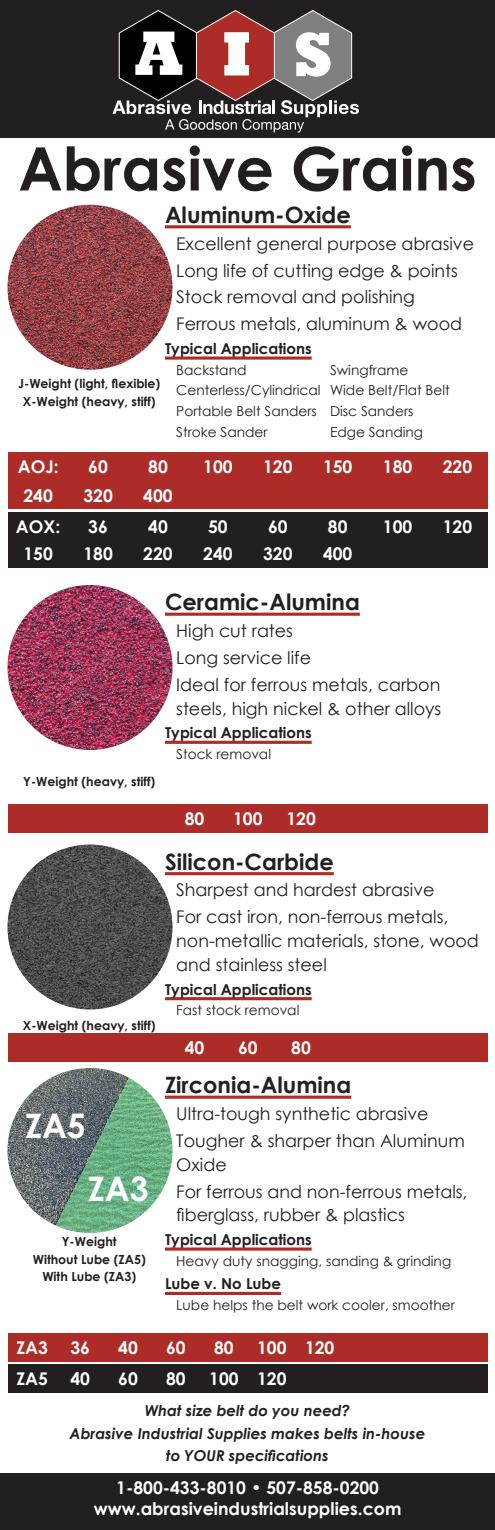
<style>
.page{position:relative;width:495px;height:1530px;background:#fff}
.page>*{position:absolute;margin:0;border:0;box-sizing:border-box;transform-origin:0 0}
.t1{font:700 60px "Century Gothic";color:#231f20}
.t2{font:700 33.75px "Century Gothic";color:#fff}
.t3{font:700 22.5px "Century Gothic";color:#231f20}
.t4{font:17.5px/23.8px "Century Gothic";color:#231f20}
.t5{font:700 17.5px/21px "Century Gothic";color:#fff;text-align:center}
.t6{font:700 15px "Century Gothic";color:#231f20}
.t7{font:italic 700 15px/22.5px "Century Gothic";color:#231f20;text-align:center}
.t8{font:13.75px "Century Gothic";color:#231f20}
.t9{font:700 12.5px/17.5px "Century Gothic";color:#231f20;text-align:center}
</style>
<div class="page">
<div style="left:0;top:0;width:495px;height:137px;background:#231f20"></div>
<svg style="left:112px;top:10px;width:247px;height:123px"></svg>
<img style="left:8px;top:205px;width:164px;height:165px;border-radius:82px">
<hr style="left:165px;top:225px;width:186px;height:3px;background:#ae2c28">
<hr style="left:165px;top:357px;width:147px;height:3px;background:#ae2c28">
<div style="left:8px;top:452px;width:480px;height:29px;background:#ae2c28"></div>
<div style="left:8px;top:481px;width:480px;height:28px;background:#ae2c28"></div>
<img style="left:8px;top:585px;width:164px;height:165px;border-radius:82px">
<hr style="left:165px;top:613px;width:195px;height:3px;background:#ae2c28">
<hr style="left:165px;top:741px;width:147px;height:3px;background:#ae2c28">
<div style="left:8px;top:804px;width:480px;height:28px;background:#ae2c28"></div>
<img style="left:8px;top:844px;width:164px;height:166px;border-radius:82px">
<hr style="left:165px;top:872px;width:169px;height:3px;background:#ae2c28">
<hr style="left:165px;top:997px;width:147px;height:3px;background:#ae2c28">
<div style="left:8px;top:1034px;width:480px;height:28px;background:#ae2c28"></div>
<div style="left:0;top:1474px;width:495px;height:56px;background:#231f20"></div>
<div style="left:8px;top:512px;width:480px;height:28px;background:#231f20"></div>
<div style="left:8px;top:540px;width:480px;height:28px;background:#231f20"></div>
<img style="left:8px;top:1068px;width:164px;height:165px;border-radius:82px">
<hr style="left:165px;top:1096px;width:186px;height:3px;background:#ae2c28">
<hr style="left:165px;top:1248px;width:147px;height:3px;background:#ae2c28">
<hr style="left:165px;top:1292px;width:116px;height:3px;background:#ae2c28">
<div style="left:8px;top:1364px;width:480px;height:28px;background:#231f20"></div>
<div style="left:8px;top:1333px;width:480px;height:29px;background:#ae2c28"></div>
<p class="t1" style="left:18px;top:123px;width:460px">Abrasive Grains</p>
<p class="t3" style="left:165px;top:198px;width:187px">Aluminum-Oxide</p>
<p class="t4" style="left:176px;top:231px;width:299px">Excellent general purpose abrasive</p>
<p class="t4" style="left:176px;top:258px;width:283px">Long life of cutting edge &amp; points</p>
<p class="t4" style="left:176px;top:285px;width:240px">Stock removal and polishing</p>
<p class="t4" style="left:176px;top:312px;width:287px">Ferrous metals, aluminum &amp; wood</p>
<p class="t6" style="left:165px;top:337px;width:148px">Typical Applications</p>
<p class="t8" style="left:176px;top:360px;width:72px">Backstand</p>
<p class="t8" style="left:330px;top:360px;width:80px">Swingframe</p>
<p class="t8" style="left:176px;top:381px;width:275px">Centerless/Cylindrical Wide Belt/Flat Belt</p>
<p class="t8" style="left:176px;top:401px;width:239px">Portable Belt Sanders Disc Sanders</p>
<p class="t8" style="left:176px;top:422px;width:93px">Stroke Sander</p>
<p class="t8" style="left:330px;top:422px;width:95px">Edge Sanding</p>
<p class="t9" style="left:18px;top:374px;width:144px">J-Weight (light, flexible)</p>
<p class="t9" style="left:23px;top:392px;width:134px">X-Weight (heavy, stiff)</p>
<p class="t5" style="left:18px;top:455px;width:42px">AOJ:</p>
<p class="t5" style="left:88px;top:455px;width:21px">60</p>
<p class="t5" style="left:148px;top:455px;width:21px">80</p>
<p class="t5" style="left:203px;top:455px;width:31px">100</p>
<p class="t5" style="left:263px;top:455px;width:31px">120</p>
<p class="t5" style="left:323px;top:455px;width:31px">150</p>
<p class="t5" style="left:383px;top:455px;width:31px">180</p>
<p class="t5" style="left:443px;top:455px;width:31px">220</p>
<p class="t5" style="left:24px;top:484px;width:31px">240</p>
<p class="t5" style="left:83px;top:484px;width:31px">320</p>
<p class="t5" style="left:143px;top:484px;width:31px">400</p>
<p class="t5" style="left:16px;top:515px;width:46px">AOX:</p>
<p class="t5" style="left:88px;top:515px;width:21px">36</p>
<p class="t5" style="left:148px;top:515px;width:21px">40</p>
<p class="t5" style="left:208px;top:515px;width:21px">50</p>
<p class="t5" style="left:268px;top:515px;width:21px">60</p>
<p class="t5" style="left:328px;top:515px;width:21px">80</p>
<p class="t5" style="left:383px;top:515px;width:31px">100</p>
<p class="t5" style="left:443px;top:515px;width:31px">120</p>
<p class="t5" style="left:24px;top:543px;width:31px">150</p>
<p class="t5" style="left:83px;top:543px;width:31px">180</p>
<p class="t5" style="left:143px;top:543px;width:31px">220</p>
<p class="t5" style="left:203px;top:543px;width:31px">240</p>
<p class="t5" style="left:263px;top:543px;width:31px">320</p>
<p class="t5" style="left:323px;top:543px;width:31px">400</p>
<p class="t9" style="left:23px;top:772px;width:133px">Y-Weight (heavy, stiff)</p>
<p class="t9" style="left:23px;top:1016px;width:134px">X-Weight (heavy, stiff)</p>
<p class="t2" style="left:25px;top:1101px;width:62px">ZA5</p>
<p class="t2" style="left:88px;top:1163px;width:62px">ZA3</p>
<p class="t9" style="left:62px;top:1233px;width:56px">Y-Weight</p>
<p class="t9" style="left:33px;top:1250px;width:115px">Without Lube (ZA5)<br>With Lube (ZA3)</p>
<p class="t3" style="left:165px;top:585px;width:196px">Ceramic-Alumina</p>
<p class="t4" style="left:176px;top:619px;width:118px">High cut rates</p>
<p class="t4" style="left:176px;top:645px;width:136px">Long service life</p>
<p class="t4" style="left:176px;top:672px;width:267px">Ideal for ferrous metals, carbon steels, high nickel &amp; other alloys</p>
<p class="t6" style="left:165px;top:721px;width:148px">Typical Applications</p>
<p class="t8" style="left:176px;top:744px;width:96px">Stock removal</p>
<p class="t5" style="left:185px;top:807px;width:21px">80</p>
<p class="t5" style="left:233px;top:807px;width:31px">100</p>
<p class="t5" style="left:286px;top:807px;width:31px">120</p>
<p class="t3" style="left:165px;top:844px;width:170px">Silicon-Carbide</p>
<p class="t4" style="left:176px;top:878px;width:260px">Sharpest and hardest abrasive</p>
<p class="t4" style="left:176px;top:905px;width:304px">For cast iron, non-ferrous metals, non-metallic materials, stone, wood and stainless steel</p>
<p class="t6" style="left:165px;top:978px;width:148px">Typical Applications</p>
<p class="t8" style="left:176px;top:1001px;width:125px">Fast stock removal</p>
<p class="t5" style="left:185px;top:1037px;width:21px">40</p>
<p class="t5" style="left:238px;top:1037px;width:21px">60</p>
<p class="t5" style="left:291px;top:1037px;width:21px">80</p>
<p class="t3" style="left:165px;top:1068px;width:188px">Zirconia-Alumina</p>
<p class="t4" style="left:176px;top:1102px;width:254px">Ultra-tough synthetic abrasive</p>
<p class="t4" style="left:176px;top:1128px;width:290px">Tougher &amp; sharper than Aluminum<br>Oxide</p>
<p class="t4" style="left:176px;top:1179px;width:293px">For ferrous and non-ferrous metals, fiberglass, rubber &amp; plastics</p>
<p class="t6" style="left:165px;top:1228px;width:148px">Typical Applications</p>
<p class="t8" style="left:176px;top:1251px;width:277px">Heavy duty snagging, sanding &amp; grinding</p>
<p class="t6" style="left:165px;top:1273px;width:118px">Lube v. No Lube</p>
<p class="t8" style="left:176px;top:1295px;width:280px">Lube helps the belt work cooler, smoother</p>
<p class="t5" style="left:16px;top:1336px;width:33px">ZA3</p>
<p class="t5" style="left:70px;top:1336px;width:21px">36</p>
<p class="t5" style="left:118px;top:1336px;width:21px">40</p>
<p class="t5" style="left:166px;top:1336px;width:21px">60</p>
<p class="t5" style="left:214px;top:1336px;width:21px">80</p>
<p class="t5" style="left:257px;top:1336px;width:31px">100</p>
<p class="t5" style="left:305px;top:1336px;width:31px">120</p>
<p class="t5" style="left:16px;top:1367px;width:33px">ZA5</p>
<p class="t5" style="left:70px;top:1367px;width:21px">40</p>
<p class="t5" style="left:118px;top:1367px;width:21px">60</p>
<p class="t5" style="left:166px;top:1367px;width:21px">80</p>
<p class="t5" style="left:209px;top:1367px;width:31px">100</p>
<p class="t5" style="left:257px;top:1367px;width:31px">120</p>
<p class="t7" style="left:145px;top:1399px;width:207px">What size belt do you need?</p>
<p class="t7" style="left:70px;top:1421px;width:357px">Abrasive Industrial Supplies makes belts in-house to YOUR specifications</p>
<p class="t5" style="left:94px;top:1477px;width:309px">1-800-433-8010 • 507-858-0200 www.abrasiveindustrialsupplies.com</p>
</div>
